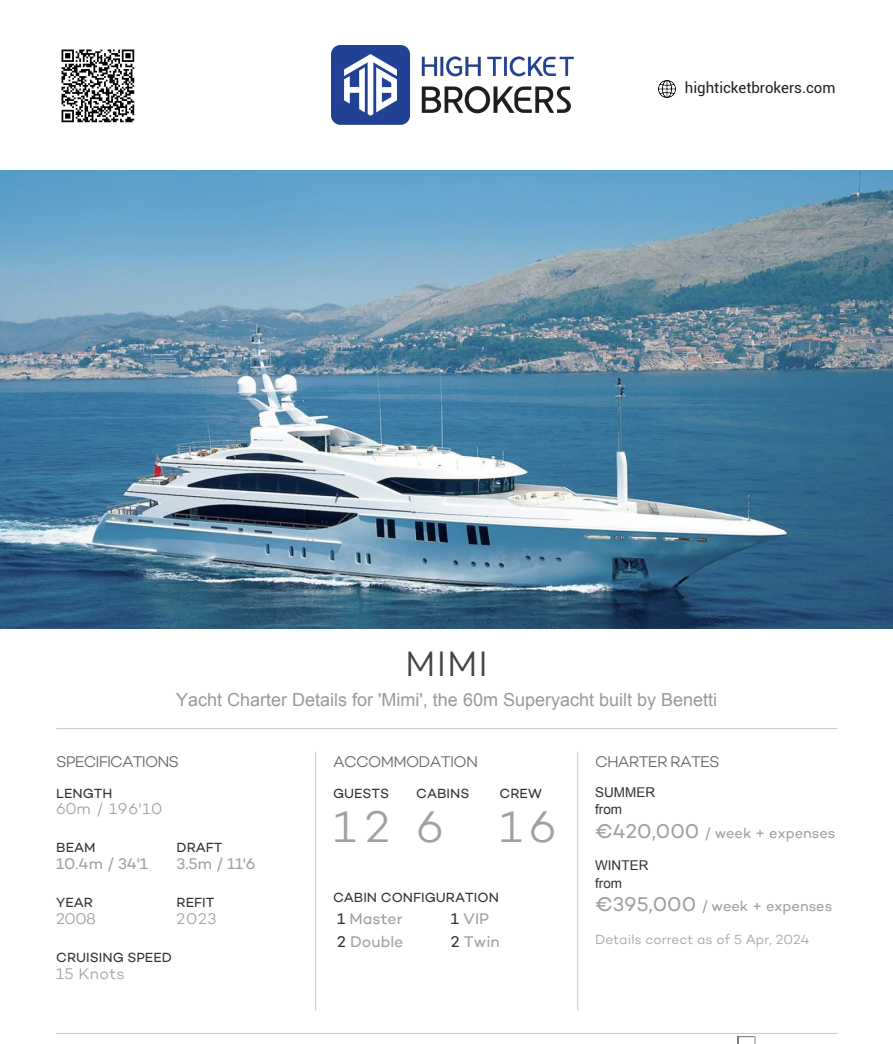
<style>
.page{position:relative;width:893px;height:1044px;background:#fff}
.page>*{position:absolute;margin:0;border:0;box-sizing:border-box;transform-origin:0 0}
.t1{font:300 45px "Campton";color:#a0a0a0}
.t2{font:300 36px "Campton";color:#454545}
.t3{font:18px "Arial";color:#999}
.t4{font:15.75px "Campton";color:#a0a0a0}
.t5{font:300 15.75px "Campton";letter-spacing:-.05em;color:#666}
.t6{font:300 15.75px "Campton";letter-spacing:.02em;color:#a0a0a0}
.t7{font:15px "Roboto";color:#231f20}
.t8{font:14.7px "Campton";color:#a0a0a0}
.t9{font:13.5px "Campton";color:#333}
.t10{font:300 13.5px "Campton";letter-spacing:.005em;color:#a0a0a0}
.t11{font:13.5px/17.1px "Arial";color:#333}
.s1{color:#333}
.s2{font-size:20.25px}
</style>
<div class="page">
<img style="left:0;top:170px;width:893px;height:459px">
<svg style="left:56px;top:728px;width:781px;height:1px"></svg>
<svg style="left:315px;top:752px;width:1px;height:258px"></svg>
<svg style="left:577px;top:752px;width:1px;height:258px"></svg>
<svg style="left:56px;top:1033px;width:781px;height:11px"></svg>
<img style="left:331px;top:45px;width:242px;height:79px">
<img style="left:659px;top:80px;width:17px;height:18px">
<img style="left:61px;top:49px;width:74px;height:74px">
<p class="t7" style="left:685px;top:78px;width:152px">highticketbrokers.com</p>
<h2 class="t2" style="left:405px;top:641px;width:84px">MIMI</h2>
<h3 class="t3" style="left:176px;top:688px;width:542px">Yacht Charter Details for 'Mimi', the 60m Superyacht built by Benetti</h3>
<p class="t5" style="left:56px;top:751px;width:124px">SPECIFICATIONS</p>
<p class="t9" style="left:56px;top:784px;width:58px">LENGTH</p>
<p class="t6" style="left:56px;top:799px;width:108px">60m / 196'10</p>
<p class="t9" style="left:56px;top:839px;width:41px">BEAM</p>
<p class="t9" style="left:177px;top:839px;width:47px">DRAFT</p>
<p class="t4" style="left:56px;top:854px;width:93px">10.4m / 34'1</p>
<p class="t4" style="left:177px;top:854px;width:81px">3.5m / 11'6</p>
<p class="t9" style="left:56px;top:894px;width:38px">YEAR</p>
<p class="t9" style="left:177px;top:894px;width:39px">REFIT</p>
<p class="t6" style="left:56px;top:909px;width:41px">2008</p>
<p class="t6" style="left:177px;top:909px;width:41px">2023</p>
<p class="t9" style="left:56px;top:949px;width:117px">CRUISING SPEED</p>
<p class="t6" style="left:56px;top:964px;width:70px">15 Knots</p>
<p class="t5" style="left:333px;top:751px;width:147px">ACCOMMODATION</p>
<p class="t9" style="left:333px;top:784px;width:58px">GUESTS</p>
<p class="t9" style="left:416px;top:784px;width:55px">CABINS</p>
<p class="t9" style="left:500px;top:784px;width:44px">CREW</p>
<h1 class="t1" style="left:333px;top:799px;width:225px">12 6 16</h1>
<p class="t9" style="left:333px;top:889px;width:167px">CABIN CONFIGURATION</p>
<p class="t4" style="left:337px;top:909px;width:67px"><span class="s1">1</span> Master</p>
<p class="t4" style="left:451px;top:909px;width:40px"><span class="s1">1</span> VIP</p>
<p class="t4" style="left:337px;top:932px;width:68px"><span class="s1">2</span> Double</p>
<p class="t4" style="left:451px;top:932px;width:50px"><span class="s1">2</span> Twin</p>
<p class="t5" style="left:595px;top:751px;width:126px">CHARTER RATES</p>
<p class="t11" style="left:595px;top:784px;width:61px">SUMMER from</p>
<p class="t8" style="left:595px;top:824px;width:242px"><span class="s2">€420,000</span> / week + expenses</p>
<p class="t11" style="left:595px;top:857px;width:55px">WINTER from</p>
<p class="t8" style="left:595px;top:897px;width:239px"><span class="s2">€395,000</span> / week + expenses</p>
<p class="t10" style="left:595px;top:931px;width:216px">Details correct as of 5 Apr, 2024</p>
</div>
